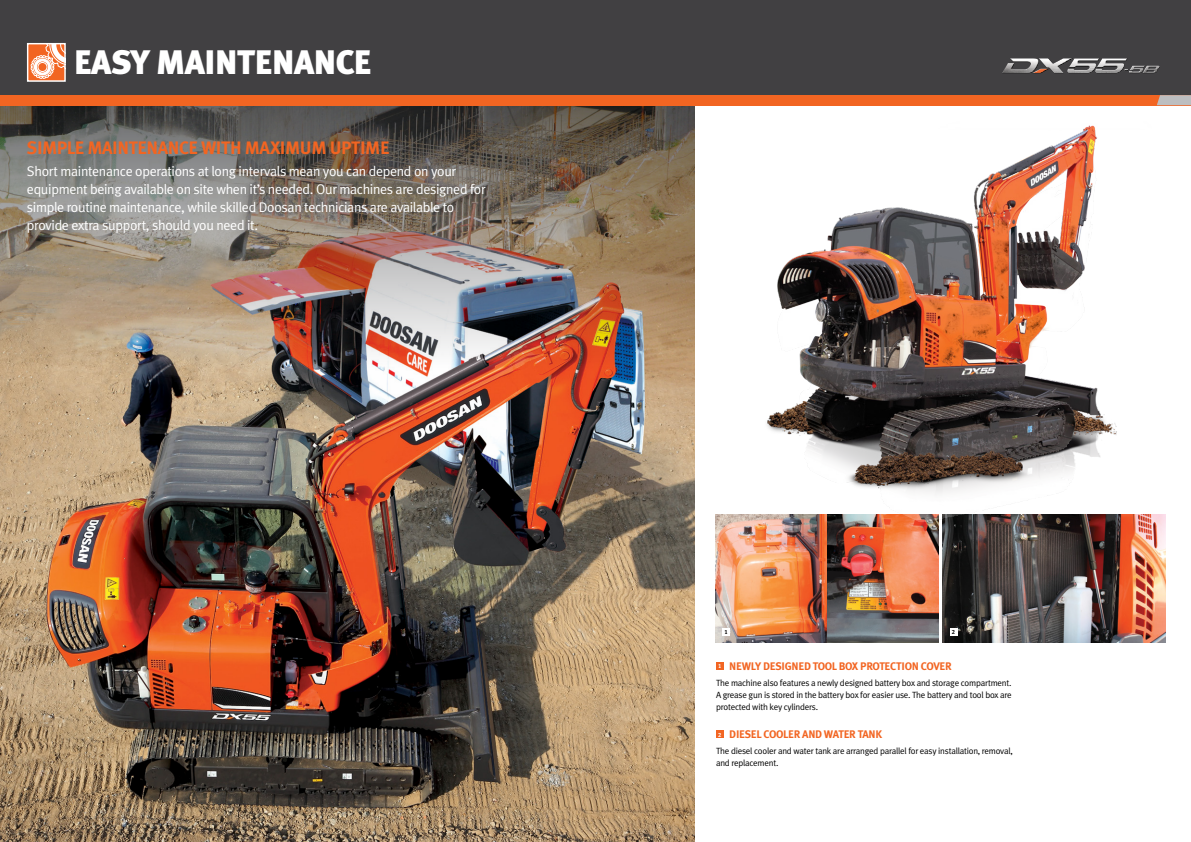
<style>
.page{position:relative;width:1191px;height:842px;background:#fff}
.page>*{position:absolute;margin:0;border:0;box-sizing:border-box;transform-origin:0 0}
.t1{font:900 34px "Meta Plus Lining";letter-spacing:-.025em;color:#fff}
.t2{font:700 18px "Meta Plus Lining";letter-spacing:-.025em;color:#f26522}
.t3{font:14px/18px "Meta Plus Lining Normal";letter-spacing:-.025em;color:#fff}
.t4{font:700 11px "Meta Plus Lining";letter-spacing:-.025em;color:#f26522}
.t5{font:9px/12px "Meta Plus Lining Normal";letter-spacing:-.025em;color:#000;text-align:justify}
.t6{font:700 6px "Meta Plus Lining";color:#fff}
.t7{font:700 6px "Meta Plus Lining";color:#000}
</style>
<div class="page">
<img style="left:0;top:0;width:1191px;height:842px">
<h1 class="t1" style="left:74px;top:43px;width:299px">EASY MAINTENANCE</h1>
<h2 class="t2" style="left:27px;top:137px;width:312px">SI MPLE MAI NTENANCE WITH MAXI MUM UPTI</h2>
<h2 class="t2" style="left:365px;top:137px;width:24px">ME</h2>
<p class="t3" style="left:27px;top:162px;width:460px">Short maintenance operations at long intervals mean you can depend on your equipment being available on site when it’s needed. Our machines are designed for simple routine maintenance, while skilled Doosan technicians are available to provide extra support, should you need it.</p>
<p class="t7" style="left:724px;top:629px;width:5px">1</p>
<p class="t7" style="left:952px;top:629px;width:5px">2</p>
<p class="t4" style="left:729px;top:660px;width:8px">NEW</p>
<p class="t4" style="left:751px;top:660px;width:202px">LY DESI GNED TOOL BOX PROTECTI ON COVER</p>
<p class="t5" style="left:716px;top:676px;width:297px">The machine also features a newly designed battery box and storage compartment.<br>A grease gun is stored in the battery box for easier use. The battery and tool box are protected with key cylinders.</p>
<p class="t6" style="left:718px;top:662px;width:5px">1</p>
<p class="t4" style="left:729px;top:728px;width:13px">DIESE</p>
<p class="t4" style="left:756px;top:728px;width:127px">L COOLER AND WATE R TANK</p>
<p class="t5" style="left:716px;top:745px;width:298px">The diesel cooler and water tank are arranged parallel for easy installation, removal, and replacement.</p>
<p class="t6" style="left:718px;top:731px;width:5px">2</p>
</div>
